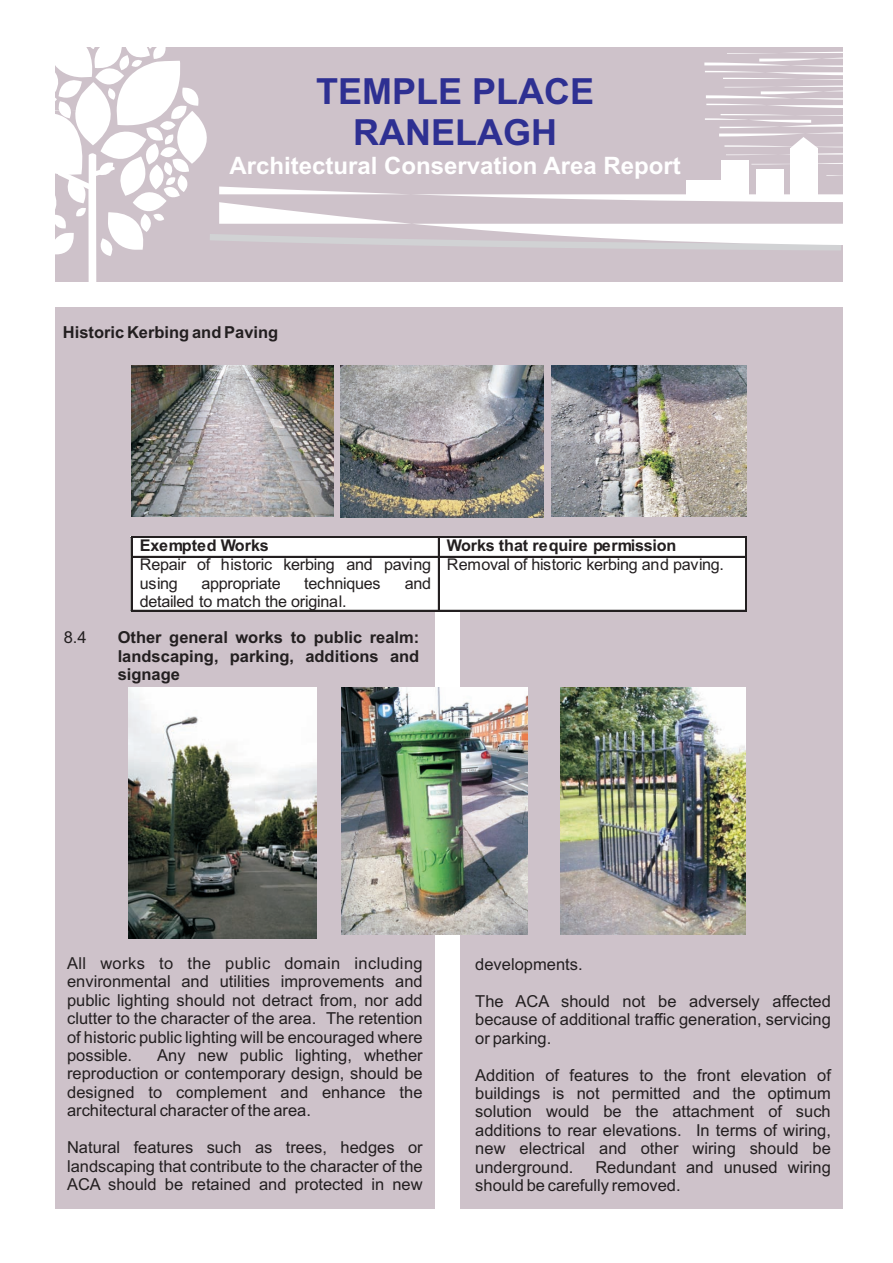
<style>
.page{position:relative;width:893px;height:1263px;background:#fff}
.page>*{position:absolute;margin:0;border:0;box-sizing:border-box;transform-origin:0 0}
.t1{font:700 36px/40.2px "Arial";color:#2e3092;text-align:center}
.t2{font:700 24px "Arial";color:#fff}
.t3{font:16.5px/18.5px "Arial";color:#231f20;text-align:justify}
.t4{font:700 16.5px/18.5px "Arial";color:#231f20;text-align:justify}
.t5{font:16.2px/18.3px "Arial";letter-spacing:-.02em;color:#231f20}
.t6{font:700 16.2px "Arial";letter-spacing:-.01em;color:#231f20}
</style>
<div class="page">
<div style="left:55px;top:47px;width:787px;height:1161px;background:#cec2ca"></div>
<div style="left:49px;top:283px;width:824px;height:24px;background:#fff"></div>
<svg style="left:55px;top:47px;width:788px;height:236px"></svg>
<div style="left:436px;top:604px;width:24px;height:613px;background:#fff"></div>
<img style="left:132px;top:365px;width:201px;height:151px">
<img style="left:341px;top:365px;width:202px;height:152px">
<img style="left:552px;top:365px;width:195px;height:151px">
<img style="left:128px;top:687px;width:188px;height:252px">
<img style="left:342px;top:687px;width:185px;height:248px">
<img style="left:560px;top:687px;width:186px;height:248px">
<div style="left:130px;top:537px;width:616px;height:75px;background:#fff"></div>
<hr style="left:132px;top:537px;width:306px;height:1px;background:#231f20">
<hr style="left:439px;top:537px;width:307px;height:1px;background:#231f20">
<svg style="left:131px;top:537px;width:1px;height:20px"></svg>
<hr style="left:132px;top:556px;width:306px;height:1px;background:#231f20">
<svg style="left:438px;top:537px;width:1px;height:20px"></svg>
<hr style="left:439px;top:556px;width:307px;height:1px;background:#231f20">
<svg style="left:745px;top:537px;width:2px;height:20px"></svg>
<hr style="left:131px;top:557px;width:1px;height:53px;background:#231f20">
<hr style="left:132px;top:610px;width:306px;height:1px;background:#231f20">
<hr style="left:438px;top:557px;width:1px;height:53px;background:#231f20">
<hr style="left:439px;top:610px;width:307px;height:1px;background:#231f20">
<hr style="left:746px;top:557px;width:1px;height:53px;background:#231f20">
<hr style="left:745px;top:557px;width:1px;height:53px;background:#231f20">
<h1 class="t1" style="left:316px;top:75px;width:280px">TEMPLE PLACE<br>RANELAGH</h1>
<h2 class="t2" style="left:229px;top:156px;width:453px">Architectural Conservation Area Report</h2>
<p class="t4" style="left:63px;top:325px;width:217px">Historic Kerbing and Paving</p>
<p class="t6" style="left:140px;top:539px;width:131px">Exempted Works</p>
<p class="t6" style="left:447px;top:539px;width:231px">Works that require permission</p>
<p class="t5" style="left:140px;top:557px;width:293px">Repair of historic kerbing and paving using</p>
<p class="t5" style="left:447px;top:557px;width:279px">Removal of historic kerbing and paving.</p>
<p class="t5" style="left:201px;top:575px;width:81px">appropriate</p>
<p class="t5" style="left:304px;top:575px;width:78px">techniques</p>
<p class="t5" style="left:405px;top:575px;width:28px">and</p>
<p class="t5" style="left:140px;top:594px;width:208px">detailed to match the original.</p>
<p class="t3" style="left:64px;top:630px;width:24px">8.4</p>
<p class="t4" style="left:118px;top:630px;width:303px">Other general works to public realm: landscaping, parking, additions and signage</p>
<p class="t3" style="left:67px;top:955px;width:357px">All works to the public domain including environmental and utilities improvements and public lighting should not detract from, nor add clutter to the character of the area. The retention of historic public lighting will be encouraged where possible.</p>
<p class="t3" style="left:67px;top:1047px;width:357px;text-indent:90px">Any new public lighting, whether reproduction or contemporary design, should be designed to complement and enhance the architectural character of the area.</p>
<p class="t3" style="left:67px;top:1140px;width:357px">Natural features such as trees, hedges or landscaping that contribute to the character of the ACA should be retained and protected in new</p>
<p class="t3" style="left:475px;top:956px;width:109px">developments.</p>
<p class="t3" style="left:475px;top:993px;width:357px">The ACA should not be adversely affected because of additional traffic generation, servicing or parking.</p>
<p class="t3" style="left:475px;top:1067px;width:357px">Addition of features to the front elevation of buildings is not permitted and the optimum solution would be the attachment of such additions to rear elevations. In terms of wiring, new electrical and other wiring should be underground.</p>
<p class="t3" style="left:475px;top:1159px;width:357px;text-indent:120px">Redundant and unused wiring should be carefully removed.</p>
</div>
